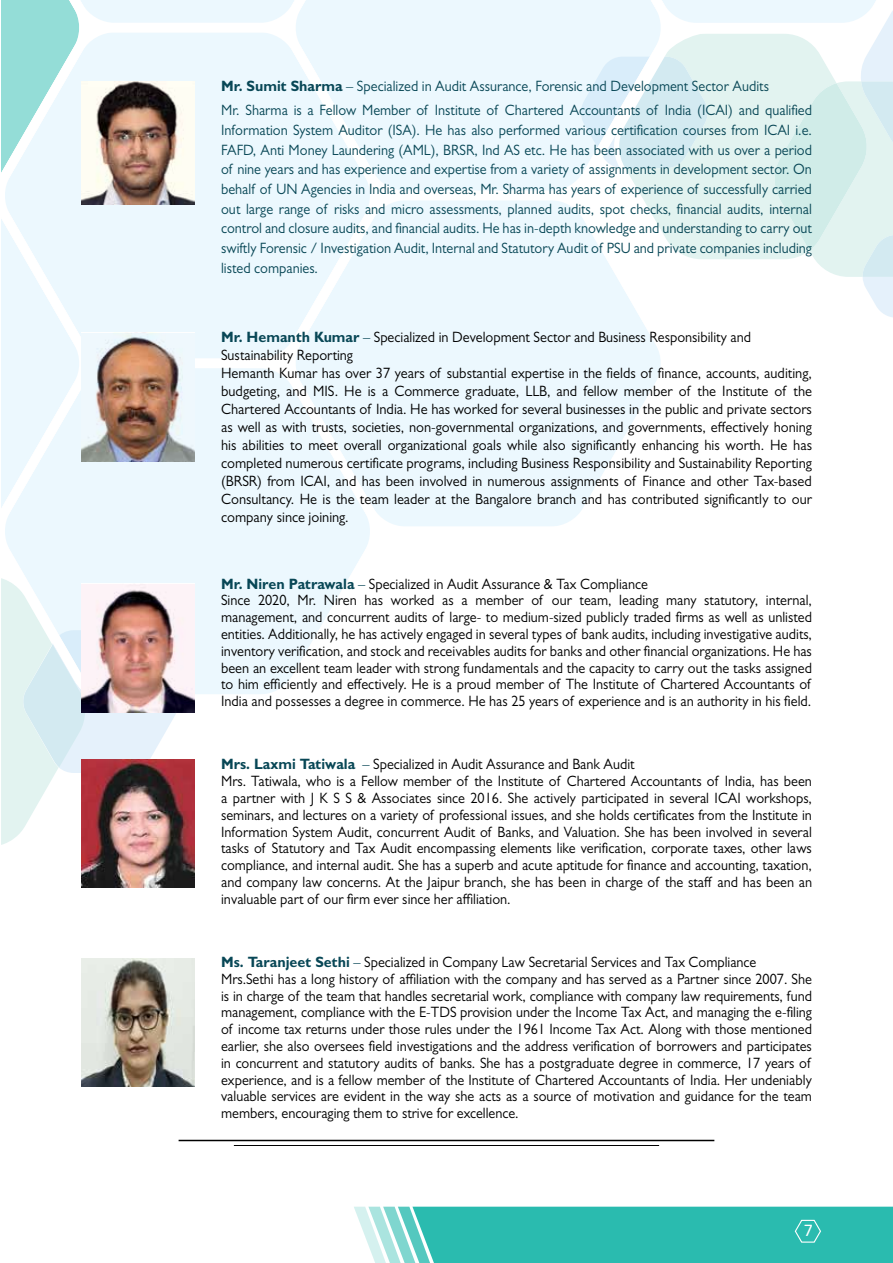
<style>
.page{position:relative;width:893px;height:1263px;background:#fff}
.page>*{position:absolute;margin:0;border:0;box-sizing:border-box;transform-origin:0 0}
.t1{font:18px "Calibri";color:#fff}
.t2{font:15px/16.8px "Gill Sans";color:#000;scale:.95 1}
.t3{font:15px/19.6px "Gill Sans";color:#084756;scale:.95 1}
.s1{font-weight:700}
.s2{font-weight:700;color:#084756}
.s3{color:#084756}
</style>
<div class="page">
<svg style="left:1px;top:704px;width:179px;height:141px"></svg>
<svg style="left:1px;top:536px;width:369px;height:168px;fill:#ecf8fe"></svg>
<svg style="left:382px;top:200px;width:279px;height:326px;background:#edf8fe"></svg>
<svg style="left:1px;top:0;width:381px;height:536px;background:#e8f7fb"></svg>
<svg style="left:284px;top:0;width:291px;height:200px;background:#edf8fe"></svg>
<svg style="left:575px;top:0;width:318px;height:318px"></svg>
<svg style="left:354px;top:1207px;width:539px;height:56px;background:#3ec1b6"></svg>
<img style="left:81px;top:759px;width:114px;height:129px">
<img style="left:81px;top:958px;width:114px;height:129px">
<hr style="left:179px;top:1140px;width:535px;height:1px;background:#000">
<hr style="left:234px;top:1145px;width:425px;height:1px;background:#000">
<img style="left:81px;top:333px;width:114px;height:128px">
<img style="left:81px;top:584px;width:114px;height:128px">
<img style="left:81px;top:81px;width:114px;height:123px">
<p class="t3" style="left:221px;top:74px;width:623px;line-height:24px"><span class="s1">Mr. Sumit Sharma</span> – Specialized in Audit Assurance, Forensic and Development Sector Audits<br>Mr. Sharma is a Fellow Member of Institute of Chartered Accountants of India (ICAI) and qualified</p>
<p class="t3" style="left:221px;top:120px;width:623px;text-align:justify">Information System Auditor (ISA). He has also performed various certification courses from ICAI i.e.<br>FAFD, Anti Money Laundering (AML), BRSR, Ind AS etc. He has been associated with us over a period of nine years and has experience and expertise from a variety of assignments in development sector. On behalf of UN Agencies in India and overseas, Mr. Sharma has years of experience of successfully carried out large range of risks and micro assessments, planned audits, spot checks, financial audits, internal control and closure audits, and financial audits. He has in-depth knowledge and understanding to carry out swiftly Forensic / Investigation Audit, Internal and Statutory Audit of PSU and private companies including listed companies.</p>
<p class="t2" style="left:221px;top:327px;width:624px;line-height:18px"><span class="s2">Mr. Hemanth Kumar</span> <span class="s3">–</span> Specialized in Development Sector and Business Responsibility and Sustainability Reporting<br>Hemanth Kumar has over 37 years of substantial expertise in the fields of finance, accounts, auditing, budgeting, and MIS. He is a Commerce graduate, LLB, and fellow member of the Institute of the Chartered Accountants of India. He has worked for several businesses in the public and private sectors as well as with trusts, societies, non-governmental organizations, and governments, effectively honing his abilities to meet overall organizational goals while also significantly enhancing his worth. He has completed numerous certificate programs, including Business Responsibility and Sustainability Reporting (BRSR) from ICAI, and has been involved in numerous assignments of Finance and other Tax-based Consultancy. He is the team leader at the Bangalore branch and has contributed significantly to our company since joining.</p>
<p class="t2" style="left:221px;top:575px;width:623px"><span class="s2">Mr. Niren Patrawala</span> <span class="s3">–</span> Specialized in Audit Assurance &amp; Tax Compliance<br>Since 2020, Mr. Niren has worked as a member of our team, leading many statutory, internal, management, and concurrent audits of large- to medium-sized publicly traded firms as well as unlisted entities. Additionally, he has actively engaged in several types of bank audits, including investigative audits, inventory verification, and stock and receivables audits for banks and other financial organizations. He has been an excellent team leader with strong fundamentals and the capacity to carry out the tasks assigned to him efficiently and effectively. He is a proud member of The Institute of Chartered Accountants of India and possesses a degree in commerce. He has 25 years of experience and is an authority in his field.</p>
<p class="t2" style="left:221px;top:756px;width:623px"><span class="s2">Mrs. Laxmi Tatiwala</span> <span class="s3">–</span> Specialized in Audit Assurance and Bank Audit<br>Mrs. Tatiwala, who is a Fellow member of the Institute of Chartered Accountants of India, has been a partner with J K S S &amp; Associates since 2016. She actively participated in several ICAI workshops, seminars, and lectures on a variety of professional issues, and she holds certificates from the Institute in Information System Audit, concurrent Audit of Banks, and Valuation. She has been involved in several tasks of Statutory and Tax Audit encompassing elements like verification, corporate taxes, other laws compliance, and internal audit. She has a superb and acute aptitude for finance and accounting, taxation, and company law concerns. At the Jaipur branch, she has been in charge of the staff and has been an invaluable part of our firm ever since her affiliation.</p>
<p class="t2" style="left:221px;top:953px;width:623px"><span class="s2">Ms. Taranjeet Sethi</span> <span class="s3">–</span> Specialized in Company Law Secretarial Services and Tax Compliance Mrs.Sethi has a long history of affiliation with the company and has served as a Partner since 2007. She is in charge of the team that handles secretarial work, compliance with company law requirements, fund management, compliance with the E-TDS provision under the Income Tax Act, and managing the e-filing of income tax returns under those rules under the 1961 Income Tax Act. Along with those mentioned earlier, she also oversees field investigations and the address verification of borrowers and participates in concurrent and statutory audits of banks. She has a postgraduate degree in commerce, 17 years of experience, and is a fellow member of the Institute of Chartered Accountants of India. Her undeniably valuable services are evident in the way she acts as a source of motivation and guidance for the team members, encouraging them to strive for excellence.</p>
<p class="t1" style="left:804px;top:1217px;width:11px">7</p>
</div>
